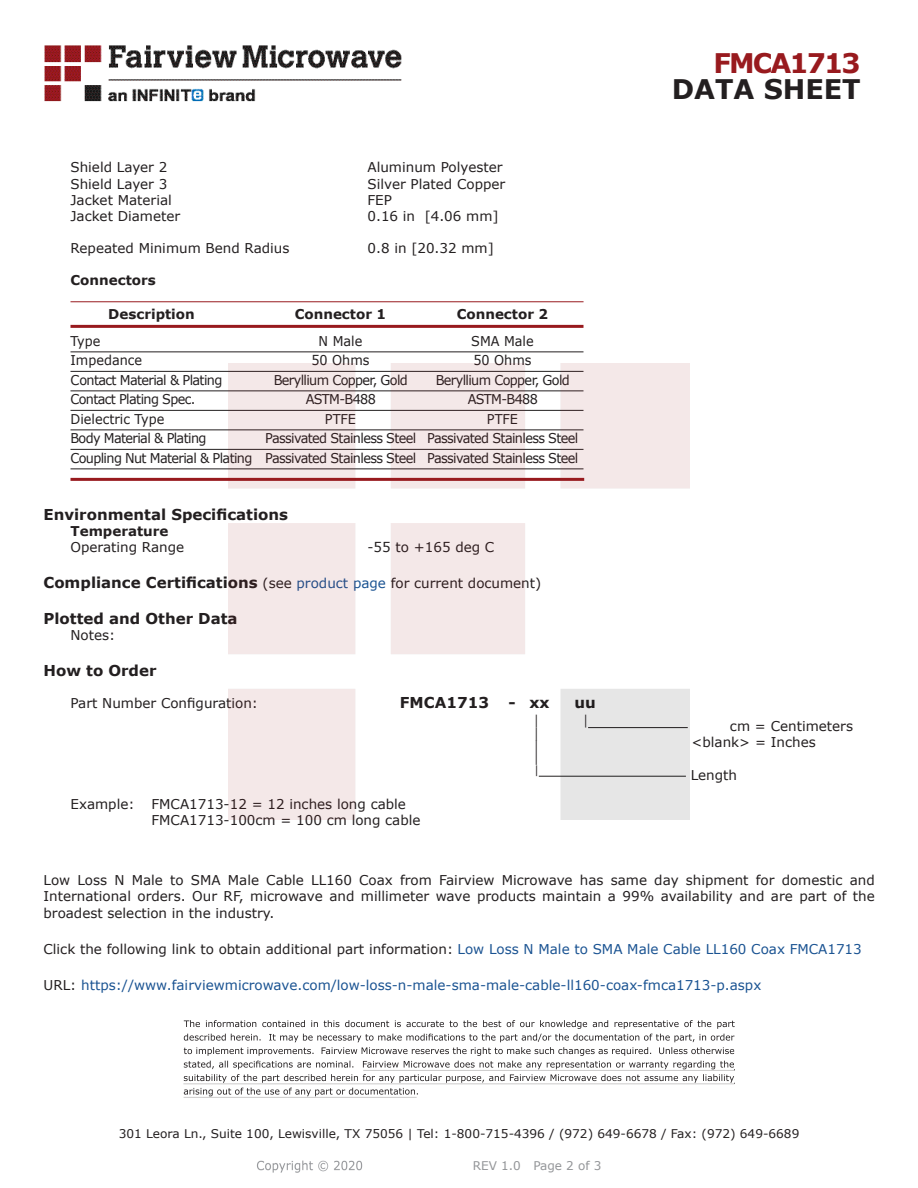
<style>
.page{position:relative;width:918px;height:1188px;background:#fff}
.page>*{position:absolute;margin:0;border:0;box-sizing:border-box;transform-origin:0 0}
.t1{font:700 27px "Verdana";color:#231f20}
.FM{font:700 27px "Verdana";letter-spacing:-.07em;color:#981a1e}
.Specs_Para{font:25.8px "Verdana";color:#231f20;scale:.39 1}
.Head1_for_Compliance{font:700 15px "Verdana";color:#231f20}
.Head1{font:700 15px "Verdana";color:#231f20}
.Specs_Para-2{font:700 15px "Verdana";color:#231f20}
.Web_Description_Para{font:13.5px/16.2px "Verdana";color:#231f20;text-align:justify}
.Specs_Para-3{font:13.5px "Verdana";color:#231f20}
.Table_Body_Connector{font:13.5px "Verdana";letter-spacing:-.05em;color:#231f20;scale:.95 1}
.URL_para{font:13.5px "Verdana";color:#1a5392}
.Table_Header_Connect{font:700 13.5px "Verdana";color:#231f20}
.Table_Body_Connector-2{font:13.5px "Verdana";color:#231f20;scale:.95 1}
.Head2_after_Head1{font:700 13.5px "Verdana";color:#231f20}
.Head2{font:700 13.5px "Verdana";color:#231f20}
.Specs_Para-4{font:13.5px "Verdana";color:#231f20;scale:.75 1}
.t2{font:12px "Verdana";color:#231f20}
.REV_Info{font:12px "Verdana";color:#939598}
.Specs_Para-5{font:11.25px "Verdana";color:#231f20;scale:.86 1}
.s1{font-weight:400;font-size:13.5px}
.s2{font-weight:400;font-size:13.5px;color:#1a5392}
.s3{color:#1a5392}
.s4{color:#231f20}
</style>
<div class="page">
<hr style="left:70px;top:301px;width:514px;height:1px;background:#981a1e">
<hr style="left:70px;top:325px;width:514px;height:3px;background:#981a1e">
<hr style="left:70px;top:352px;width:514px;height:1px;background:#231f20">
<hr style="left:70px;top:371px;width:514px;height:1px;background:#231f20">
<hr style="left:70px;top:391px;width:514px;height:1px;background:#231f20">
<hr style="left:70px;top:410px;width:514px;height:1px;background:#231f20">
<hr style="left:70px;top:430px;width:514px;height:1px;background:#231f20">
<hr style="left:70px;top:449px;width:514px;height:1px;background:#231f20">
<hr style="left:70px;top:469px;width:514px;height:1px;background:#231f20">
<hr style="left:70px;top:478px;width:514px;height:3px;background:#981a1e">
<svg style="left:184px;top:1020px;width:551px;height:76px"></svg>
<hr style="left:363px;top:1070px;width:372px;height:1px;background:#231f20">
<hr style="left:183px;top:1083px;width:551px;height:1px;background:#231f20">
<hr style="left:184px;top:1097px;width:233px;height:1px;background:#231f20">
<img style="left:257px;top:1160px;width:106px;height:13px">
<img style="left:228px;top:364px;width:462px;height:456px">
<img style="left:44px;top:45px;width:358px;height:57px">
<p class="Specs_Para-3" style="left:70px;top:158px;width:98px">Shield Layer 2</p>
<p class="Specs_Para-3" style="left:368px;top:158px;width:137px">Aluminum Polyester</p>
<p class="Specs_Para-3" style="left:70px;top:174px;width:98px">Shield Layer 3</p>
<p class="Specs_Para-3" style="left:368px;top:174px;width:139px">Silver Plated Copper</p>
<p class="Specs_Para-3" style="left:70px;top:191px;width:103px">Jacket Material</p>
<p class="Specs_Para-3" style="left:368px;top:191px;width:26px">FEP</p>
<p class="Specs_Para-3" style="left:70px;top:207px;width:111px">Jacket Diameter</p>
<p class="Specs_Para-3" style="left:368px;top:207px;width:133px">0.16 in [4.06 mm]</p>
<p class="Specs_Para-3" style="left:70px;top:239px;width:220px">Repeated Minimum Bend Radius</p>
<p class="Specs_Para-3" style="left:368px;top:239px;width:128px">0.8 in [20.32 mm]</p>
<p class="Head2" style="left:70px;top:270px;width:87px">Connectors</p>
<p class="Table_Header_Connect" style="left:108px;top:304px;width:88px">Description</p>
<p class="Table_Header_Connect" style="left:295px;top:304px;width:93px">Connector 1</p>
<p class="Table_Header_Connect" style="left:457px;top:304px;width:93px">Connector 2</p>
<p class="Table_Body_Connector" style="left:70px;top:332px;width:33px">Type</p>
<p class="Table_Body_Connector" style="left:319px;top:332px;width:48px">N Male</p>
<p class="Table_Body_Connector" style="left:471px;top:332px;width:67px">SMA Male</p>
<p class="Table_Body_Connector-2" style="left:70px;top:351px;width:77px">Impedance</p>
<p class="Table_Body_Connector" style="left:311px;top:351px;width:63px">50 Ohms</p>
<p class="Table_Body_Connector" style="left:473px;top:351px;width:63px">50 Ohms</p>
<p class="Table_Body_Connector" style="left:70px;top:371px;width:161px">Contact Material &amp; Plating</p>
<p class="Table_Body_Connector" style="left:274px;top:371px;width:143px">Beryllium Copper, Gold</p>
<p class="Table_Body_Connector" style="left:436px;top:371px;width:143px">Beryllium Copper, Gold</p>
<p class="Table_Body_Connector" style="left:70px;top:390px;width:133px">Contact Plating Spec.</p>
<p class="Table_Body_Connector" style="left:306px;top:390px;width:75px">ASTM-B488</p>
<p class="Table_Body_Connector" style="left:468px;top:390px;width:75px">ASTM-B488</p>
<p class="Table_Body_Connector-2" style="left:70px;top:410px;width:100px">Dielectric Type</p>
<p class="Table_Body_Connector" style="left:325px;top:410px;width:34px">PTFE</p>
<p class="Table_Body_Connector" style="left:487px;top:410px;width:34px">PTFE</p>
<p class="Table_Body_Connector" style="left:70px;top:429px;width:145px">Body Material &amp; Plating</p>
<p class="Table_Body_Connector" style="left:265px;top:429px;width:331px">Passivated Stainless Steel Passivated Stainless Steel</p>
<p class="Table_Body_Connector" style="left:70px;top:449px;width:536px">Coupling Nut Material &amp; Plating Passivated Stainless Steel Passivated Stainless Steel</p>
<p class="FM" style="left:714px;top:44px;width:149px">FMCA1713</p>
<p class="t1" style="left:672px;top:70px;width:191px">DATA SHEET</p>
<p class="Head1" style="left:44px;top:504px;width:246px">Environmental Specifications</p>
<p class="Head2_after_Head1" style="left:70px;top:522px;width:100px">Temperature</p>
<p class="Specs_Para-3" style="left:70px;top:538px;width:115px">Operating Range</p>
<p class="Specs_Para-3" style="left:368px;top:538px;width:128px">-55 to +165 deg C</p>
<p class="Head1_for_Compliance" style="left:44px;top:572px;width:499px">Compliance Certifications <span class="s1">(see</span> <span class="s2">product page</span> <span class="s1">for current document)</span></p>
<p class="Head1_for_Compliance" style="left:44px;top:608px;width:196px">Plotted and Other Data</p>
<p class="Specs_Para-3" style="left:70px;top:626px;width:46px">Notes:</p>
<p class="Head1_for_Compliance" style="left:44px;top:660px;width:115px">How to Order</p>
<p class="Specs_Para-3" style="left:70px;top:694px;width:189px">Part Number Configuration:</p>
<p class="Specs_Para-2" style="left:400px;top:692px;width:91px">FMCA1713</p>
<p class="Specs_Para-2" style="left:509px;top:692px;width:43px">- xx</p>
<p class="Specs_Para-2" style="left:575px;top:692px;width:23px">uu</p>
<p class="Specs_Para-4" style="left:534px;top:711px;width:8px">|</p>
<p class="Specs_Para-4" style="left:584px;top:711px;width:8px">|</p>
<p class="Specs_Para-3" style="left:730px;top:717px;width:125px">cm = Centimeters</p>
<p class="Specs_Para-4" style="left:534px;top:724px;width:8px">|</p>
<p class="Specs_Para-3" style="left:692px;top:733px;width:126px">&lt;blank&gt; = Inches</p>
<p class="Specs_Para" style="left:534px;top:733px;width:13px">|</p>
<p class="Specs_Para-5" style="left:534px;top:762px;width:7px">|</p>
<p class="Specs_Para-3" style="left:691px;top:765px;width:48px">Length</p>
<p class="Specs_Para-3" style="left:70px;top:795px;width:66px">Example:</p>
<p class="Specs_Para-3" style="left:152px;top:795px;width:256px">FMCA1713-12 = 12 inches long cable</p>
<p class="Specs_Para-3" style="left:152px;top:811px;width:271px">FMCA1713-100cm = 100 cm long cable</p>
<p class="Web_Description_Para" style="left:44px;top:872px;width:833px">Low Loss N Male to SMA Male Cable LL160 Coax from Fairview Microwave has same day shipment for domestic and International orders. Our RF, microwave and millimeter wave products maintain a 99% availability and are part of the broadest selection in the industry.</p>
<p class="Web_Description_Para" style="left:44px;top:941px;width:820px">Click the following link to obtain additional part information: <span class="s3">Low Loss N Male to SMA Male Cable LL160 Coax FMCA1713</span></p>
<p class="URL_para" style="left:44px;top:976px;width:719px"><span class="s4">URL:</span> https://www.fairviewmicrowave.com/low-loss-n-male-sma-male-cable-ll160-coax-fmca1713-p.aspx</p>
<p class="t2" style="left:119px;top:1125px;width:682px">301 Leora Ln., Suite 100, Lewisville, TX 75056 | Tel: 1-800-715-4396 / (972) 649-6678 / Fax: (972) 649-6689</p>
<p class="REV_Info" style="left:473px;top:1157px;width:130px">REV 1.0 Page 2 of 3</p>
</div>
